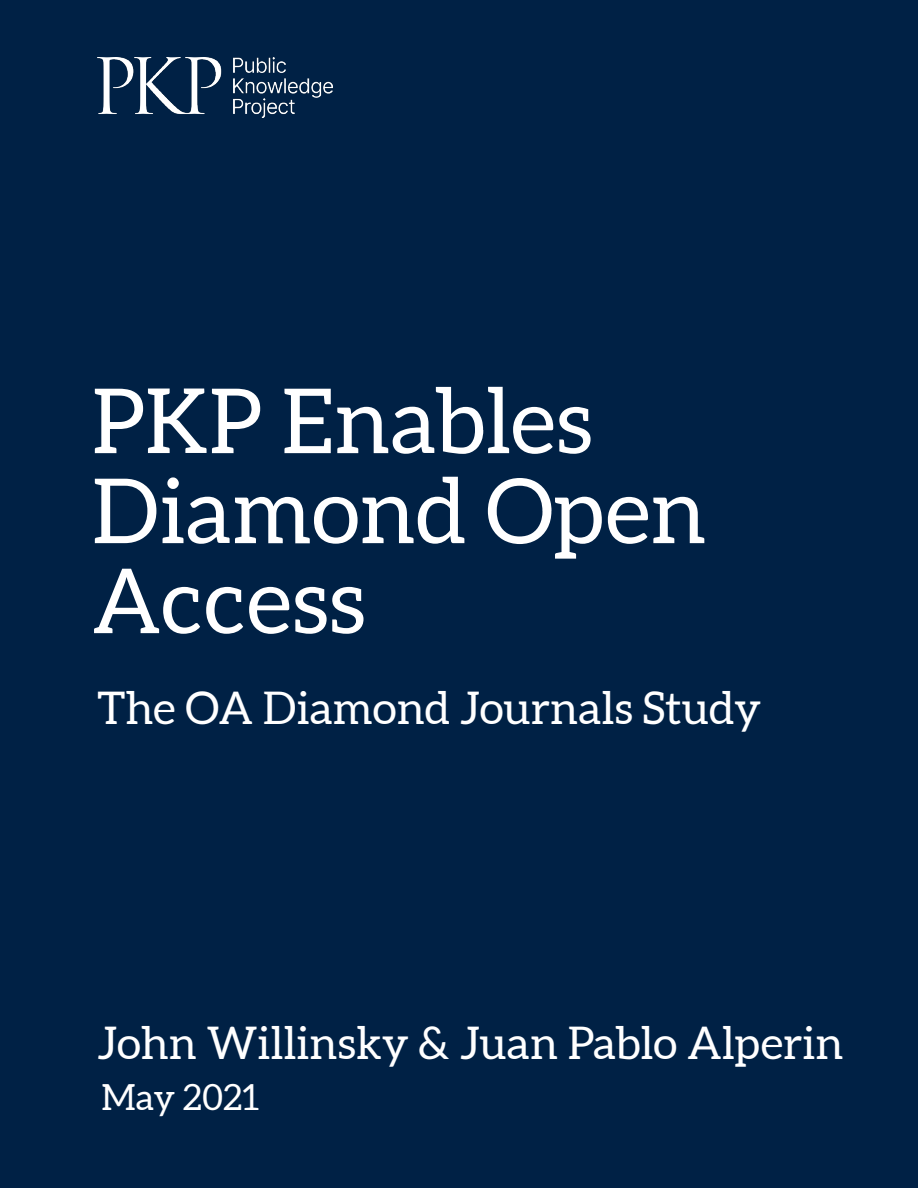
<style>
.page{position:relative;width:918px;height:1188px;background:#002145}
.page>*{position:absolute;margin:0;border:0;box-sizing:border-box;transform-origin:0 0}
.t1{font:90px/90px "Aleo";color:#fff}
.t2{font:45px "Aleo";color:#fff}
.t3{font:36px "Aleo";color:#fff}
</style>
<div class="page">
<img style="left:98px;top:58px;width:235px;height:60px">
<p class="t1" style="left:92px;top:380px;width:616px">PKP Enables<br>Diamond Open<br>Access</p>
<p class="t2" style="left:97px;top:681px;width:666px">The OA Diamond Journals Study</p>
<p class="t2" style="left:97px;top:1017px;width:748px">John Willinsky &amp; Juan Pablo Alperin</p>
<p class="t3" style="left:102px;top:1077px;width:159px">May 2021</p>
</div>
